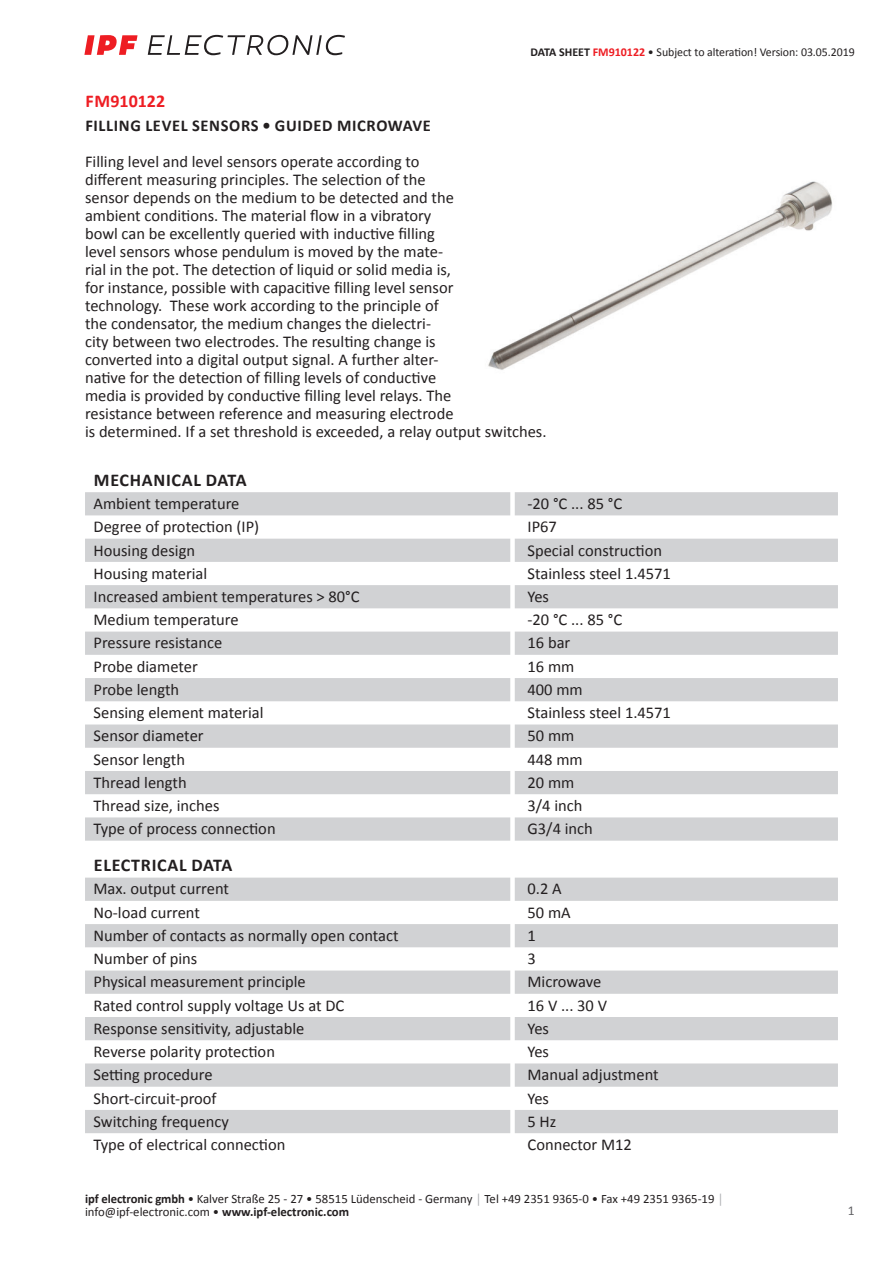
<style>
.page{position:relative;width:893px;height:1263px;background:#fff}
.page>*{position:absolute;margin:0;border:0;box-sizing:border-box;transform-origin:0 0}
.t1{font:700 18px "Calibri";letter-spacing:.04em;color:#231f20}
.t2{font:700 18px "Calibri";color:#ee1d23}
.t3{font:16.5px/18px "Calibri";color:#231f20}
.t4{font:700 16.5px "Calibri";letter-spacing:.04em;color:#231f20}
.t5{font:13.5px "Calibri";color:#636366}
.t6{font:12.75px/12.6px "Calibri";color:#231f20}
.t7{font:12px "Calibri";letter-spacing:-.005em;color:#231f20}
.s1{font-weight:700}
.s2{font-weight:700;color:#ee1d23}
.s3{color:#a8a9ad}
</style>
<div class="page">
<svg style="left:148px;top:35px;width:197px;height:20px"></svg>
<svg style="left:84px;top:35px;width:54px;height:20px"></svg>
<svg style="left:85px;top:492px;width:753px;height:349px;fill:#d1d2d4"></svg>
<svg style="left:85px;top:878px;width:753px;height:255px;fill:#d1d2d4"></svg>
<img style="left:488px;top:181px;width:344px;height:189px">
<p class="t7" style="left:530px;top:44px;width:326px"><span class="s1">DATA SHEET</span> <span class="s2">FM910122</span> • Subject to alteration! Version: 03.05.2019</p>
<p class="t2" style="left:85px;top:88px;width:81px">FM910122</p>
<p class="t4" style="left:85px;top:114px;width:347px">FILLING LEVEL SENSORS • GUIDED MICROWAVE</p>
<p class="t3" style="left:85px;top:152px;width:463px">Filling level and level sensors operate according to<br>different measuring principles. The selection of the<br>sensor depends on the medium to be detected and the<br>ambient conditions. The material flow in a vibratory<br>bowl can be excellently queried with inductive filling<br>level sensors whose pendulum is moved by the mate-<br>rial in the pot. The detection of liquid or solid media is,<br>for instance, possible with capacitive filling level sensor<br>technology. These work according to the principle of<br>the condensator, the medium changes the dielectri-<br>city between two electrodes. The resulting change is<br>converted into a digital output signal. A further alter-<br>native for the detection of filling levels of conductive<br>media is provided by conductive filling level relays. The<br>resistance between reference and measuring electrode<br>is determined. If a set threshold is exceeded, a relay output switches.</p>
<p class="t1" style="left:94px;top:467px;width:154px">MECHANICAL DATA</p>
<p class="t3" style="left:94px;top:494px;width:147px">Ambient temperature</p>
<p class="t3" style="left:527px;top:494px;width:96px">-20 °C ... 85 °C</p>
<p class="t3" style="left:94px;top:517px;width:167px">Degree of protection (IP)</p>
<p class="t3" style="left:527px;top:517px;width:31px">IP67</p>
<p class="t3" style="left:94px;top:541px;width:103px">Housing design</p>
<p class="t3" style="left:527px;top:541px;width:136px">Special construction</p>
<p class="t3" style="left:94px;top:564px;width:115px">Housing material</p>
<p class="t3" style="left:527px;top:564px;width:145px">Stainless steel 1.4571</p>
<p class="t3" style="left:94px;top:587px;width:268px">Increased ambient temperatures &gt; 80°C</p>
<p class="t3" style="left:527px;top:587px;width:23px">Yes</p>
<p class="t3" style="left:94px;top:610px;width:147px">Medium temperature</p>
<p class="t3" style="left:527px;top:610px;width:96px">-20 °C ... 85 °C</p>
<p class="t3" style="left:94px;top:633px;width:130px">Pressure resistance</p>
<p class="t3" style="left:527px;top:633px;width:44px">16 bar</p>
<p class="t3" style="left:94px;top:657px;width:106px">Probe diameter</p>
<p class="t3" style="left:527px;top:657px;width:48px">16 mm</p>
<p class="t3" style="left:94px;top:680px;width:87px">Probe length</p>
<p class="t3" style="left:527px;top:680px;width:57px">400 mm</p>
<p class="t3" style="left:94px;top:703px;width:171px">Sensing element material</p>
<p class="t3" style="left:527px;top:703px;width:145px">Stainless steel 1.4571</p>
<p class="t3" style="left:94px;top:726px;width:112px">Sensor diameter</p>
<p class="t3" style="left:527px;top:726px;width:48px">50 mm</p>
<p class="t3" style="left:94px;top:750px;width:93px">Sensor length</p>
<p class="t3" style="left:527px;top:750px;width:57px">448 mm</p>
<p class="t3" style="left:94px;top:773px;width:95px">Thread length</p>
<p class="t3" style="left:527px;top:773px;width:48px">20 mm</p>
<p class="t3" style="left:94px;top:796px;width:127px">Thread size, inches</p>
<p class="t3" style="left:527px;top:796px;width:56px">3/4 inch</p>
<p class="t3" style="left:94px;top:819px;width:184px">Type of process connection</p>
<p class="t3" style="left:527px;top:819px;width:67px">G3/4 inch</p>
<p class="t1" style="left:94px;top:852px;width:140px">ELECTRICAL DATA</p>
<p class="t3" style="left:94px;top:879px;width:137px">Max. output current</p>
<p class="t3" style="left:527px;top:879px;width:36px">0.2 A</p>
<p class="t3" style="left:94px;top:903px;width:108px">No-load current</p>
<p class="t3" style="left:527px;top:903px;width:45px">50 mA</p>
<p class="t3" style="left:94px;top:926px;width:307px">Number of contacts as normally open contact</p>
<p class="t3" style="left:527px;top:926px;width:10px">1</p>
<p class="t3" style="left:94px;top:949px;width:105px">Number of pins</p>
<p class="t3" style="left:527px;top:949px;width:10px">3</p>
<p class="t3" style="left:94px;top:972px;width:214px">Physical measurement principle</p>
<p class="t3" style="left:527px;top:972px;width:75px">Microwave</p>
<p class="t3" style="left:94px;top:996px;width:252px">Rated control supply voltage Us at DC</p>
<p class="t3" style="left:527px;top:996px;width:81px">16 V ... 30 V</p>
<p class="t3" style="left:94px;top:1019px;width:212px">Response sensitivity, adjustable</p>
<p class="t3" style="left:527px;top:1019px;width:23px">Yes</p>
<p class="t3" style="left:94px;top:1042px;width:183px">Reverse polarity protection</p>
<p class="t3" style="left:527px;top:1042px;width:23px">Yes</p>
<p class="t3" style="left:94px;top:1065px;width:121px">Setting procedure</p>
<p class="t3" style="left:527px;top:1065px;width:133px">Manual adjustment</p>
<p class="t3" style="left:94px;top:1089px;width:125px">Short-circuit-proof</p>
<p class="t3" style="left:527px;top:1089px;width:23px">Yes</p>
<p class="t3" style="left:94px;top:1112px;width:137px">Switching frequency</p>
<p class="t3" style="left:527px;top:1112px;width:30px">5 Hz</p>
<p class="t3" style="left:94px;top:1135px;width:193px">Type of electrical connection</p>
<p class="t3" style="left:527px;top:1135px;width:106px">Connector M12</p>
<p class="t6" style="left:85px;top:1192px;width:640px"><span class="s1">ipf electronic gmbh</span> • Kalver Straße 25 - 27 • 58515 Lüdenscheid - Germany <span class="s3">│</span> Tel +49 2351 9365-0 • Fax +49 2351 9365-19 <span class="s3">│ </span>info@ipf-electronic.com • <span class="s1">www.ipf-electronic.com</span></p>
<p class="t5" style="left:848px;top:1201px;width:8px">1</p>
</div>
